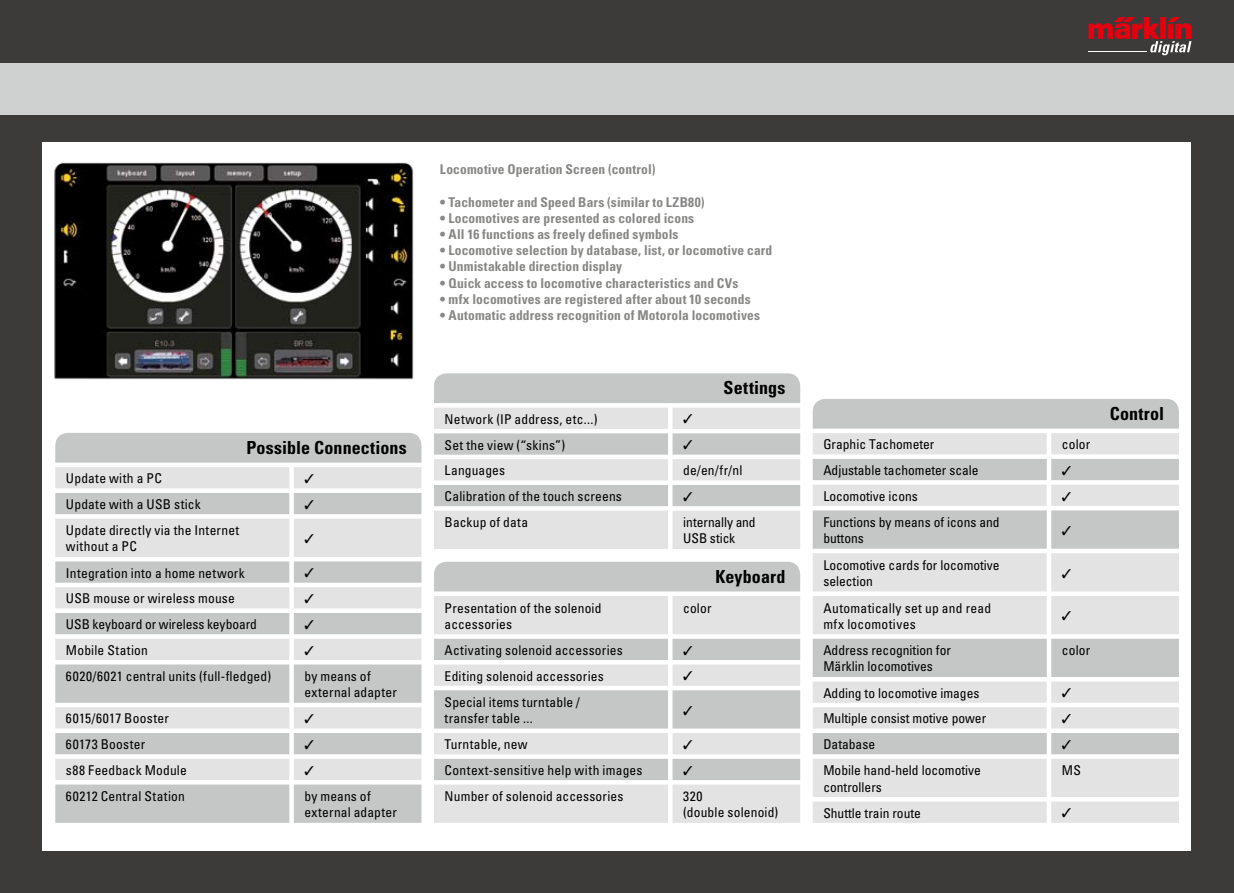
<style>
.page{position:relative;width:1234px;height:893px;background:#fff}
.page>*{position:absolute;margin:0;border:0;box-sizing:border-box;transform-origin:0 0}
.t1{font:700 condensed 18px "Univers";letter-spacing:.005em;color:#000}
.t2{font:condensed 13.5px/16.2px "Univers";letter-spacing:.01em;color:#000}
.t3{font:700 condensed 13.5px "Univers";letter-spacing:.01em;color:#878786}
</style>
<div class="page">
<div style="left:0;top:0;width:1233px;height:893px;background:#3c3b3a"></div>
<div style="left:0;top:64px;width:1233px;height:51px;background:#cfd0d0"></div>
<div style="left:43px;top:142px;width:1148px;height:708px;background:#fff"></div>
<img style="left:54px;top:162px;width:360px;height:218px">
<svg style="left:1088px;top:17px;width:103px;height:38px"></svg>
<div style="left:813px;top:433px;width:365px;height:22px;background:#e3e3e4"></div>
<svg style="left:812px;top:459px;width:366px;height:133px"></svg>
<svg style="left:812px;top:596px;width:366px;height:227px;fill:#e3e3e4"></svg>
<div style="left:812px;top:639px;width:366px;height:38px;background:#c5c6c6"></div>
<div style="left:812px;top:399px;width:366px;height:30px;background:#c5c6c6"></div>
<svg style="left:434px;top:596px;width:366px;height:158px;fill:#e3e3e4"></svg>
<div style="left:434px;top:562px;width:366px;height:29px;background:#c5c6c6"></div>
<svg style="left:434px;top:408px;width:366px;height:141px;fill:#e3e3e4"></svg>
<div style="left:434px;top:373px;width:366px;height:30px;background:#c5c6c6"></div>
<svg style="left:55px;top:467px;width:366px;height:141px;fill:#e3e3e4"></svg>
<svg style="left:55px;top:613px;width:366px;height:210px;fill:#c5c6c6"></svg>
<svg style="left:55px;top:639px;width:366px;height:141px"></svg>
<div style="left:55px;top:433px;width:366px;height:30px;background:#c5c6c6"></div>
<svg style="left:1062px;top:466px;width:8px;height:9px"></svg>
<svg style="left:1062px;top:491px;width:8px;height:10px"></svg>
<svg style="left:1062px;top:526px;width:8px;height:9px"></svg>
<svg style="left:1062px;top:568px;width:8px;height:10px"></svg>
<svg style="left:1062px;top:611px;width:8px;height:9px"></svg>
<svg style="left:1062px;top:688px;width:8px;height:9px"></svg>
<svg style="left:1062px;top:714px;width:8px;height:9px"></svg>
<svg style="left:1062px;top:740px;width:8px;height:9px"></svg>
<svg style="left:1062px;top:808px;width:8px;height:10px"></svg>
<svg style="left:434px;top:639px;width:366px;height:90px"></svg>
<svg style="left:683px;top:740px;width:9px;height:9px"></svg>
<svg style="left:434px;top:759px;width:366px;height:64px"></svg>
<svg style="left:683px;top:414px;width:9px;height:10px"></svg>
<svg style="left:434px;top:433px;width:366px;height:73px"></svg>
<svg style="left:305px;top:474px;width:8px;height:9px"></svg>
<svg style="left:55px;top:493px;width:366px;height:90px"></svg>
<svg style="left:305px;top:594px;width:8px;height:9px"></svg>
<svg style="left:305px;top:620px;width:8px;height:9px"></svg>
<svg style="left:305px;top:645px;width:8px;height:10px"></svg>
<svg style="left:305px;top:714px;width:8px;height:9px"></svg>
<svg style="left:305px;top:740px;width:8px;height:9px"></svg>
<svg style="left:305px;top:765px;width:8px;height:10px"></svg>
<p class="t1" style="left:246px;top:436px;width:162px">Possible Connections</p>
<p class="t2" style="left:66px;top:470px;width:97px">Update with a PC</p>
<p class="t2" style="left:66px;top:496px;width:136px">Update with a USB stick</p>
<p class="t2" style="left:66px;top:522px;width:175px">Update directly via the Internet without a PC</p>
<p class="t2" style="left:66px;top:564px;width:180px">Integration into a home network</p>
<p class="t2" style="left:66px;top:590px;width:170px">USB mouse or wireless mouse</p>
<p class="t2" style="left:66px;top:616px;width:192px">USB keyboard or wireless keyboard</p>
<p class="t2" style="left:66px;top:642px;width:83px">Mobile Station</p>
<p class="t2" style="left:66px;top:668px;width:207px">6020/6021 central units (full-fledged)</p>
<p class="t2" style="left:304px;top:668px;width:94px">by means of external adapter</p>
<p class="t2" style="left:66px;top:710px;width:104px">6015/6017 Booster</p>
<p class="t2" style="left:66px;top:736px;width:81px">60173 Booster</p>
<p class="t2" style="left:66px;top:762px;width:122px">s88 Feedback Module</p>
<p class="t2" style="left:66px;top:788px;width:120px">60212 Central Station</p>
<p class="t2" style="left:304px;top:788px;width:94px">by means of external adapter</p>
<p class="t3" style="left:440px;top:161px;width:217px">Locomotive Operation Screen (control)</p>
<p class="t3" style="left:440px;top:193px;width:266px">• Tachometer and Speed Bars (similar to LZB80)</p>
<p class="t3" style="left:440px;top:210px;width:256px">• Locomotives are presented as colored icons</p>
<p class="t3" style="left:440px;top:226px;width:240px">• All 16 functions as freely defined symbols</p>
<p class="t3" style="left:440px;top:242px;width:334px">• Locomotive selection by database, list, or locomotive card</p>
<p class="t3" style="left:440px;top:258px;width:184px">• Unmistakable direction display</p>
<p class="t3" style="left:440px;top:274px;width:300px">• Quick access to locomotive characteristics and CVs</p>
<p class="t3" style="left:440px;top:291px;width:312px">• mfx locomotives are registered after about 10 seconds</p>
<p class="t3" style="left:440px;top:307px;width:321px">• Automatic address recognition of Motorola locomotives</p>
<p class="t1" style="left:723px;top:377px;width:63px">Settings</p>
<p class="t2" style="left:444px;top:410px;width:154px">Network (IP address, etc...)</p>
<p class="t2" style="left:444px;top:436px;width:122px">Set the view (“skins”)</p>
<p class="t2" style="left:444px;top:462px;width:62px">Languages</p>
<p class="t2" style="left:683px;top:462px;width:61px">de/en/fr/nl</p>
<p class="t2" style="left:444px;top:488px;width:179px">Calibration of the touch screens</p>
<p class="t2" style="left:444px;top:514px;width:85px">Backup of data</p>
<p class="t2" style="left:683px;top:514px;width:74px">internally and<br>USB stick</p>
<p class="t1" style="left:715px;top:565px;width:71px">Keyboard</p>
<p class="t2" style="left:444px;top:599px;width:158px">Presentation of the solenoid accessories</p>
<p class="t2" style="left:683px;top:599px;width:30px">color</p>
<p class="t2" style="left:444px;top:642px;width:180px">Activating solenoid accessories</p>
<p class="t2" style="left:444px;top:667px;width:161px">Editing solenoid accessories</p>
<p class="t2" style="left:444px;top:694px;width:137px">Special items turntable / transfer table ...</p>
<p class="t2" style="left:444px;top:736px;width:84px">Turntable, new</p>
<p class="t2" style="left:444px;top:762px;width:199px">Context-sensitive help with images</p>
<p class="t2" style="left:444px;top:788px;width:180px">Number of solenoid accessories</p>
<p class="t2" style="left:683px;top:788px;width:97px">320<br>(double solenoid)</p>
<p class="t2" style="left:823px;top:436px;width:112px">Graphic Tachometer</p>
<p class="t2" style="left:1061px;top:436px;width:30px">color</p>
<p class="t2" style="left:823px;top:462px;width:157px">Adjustable tachometer scale</p>
<p class="t2" style="left:823px;top:487px;width:96px">Locomotive icons</p>
<p class="t2" style="left:823px;top:514px;width:178px">Functions by means of icons and buttons</p>
<p class="t2" style="left:823px;top:556px;width:178px">Locomotive cards for locomotive selection</p>
<p class="t2" style="left:823px;top:599px;width:169px">Automatically set up and read mfx locomotives</p>
<p class="t2" style="left:823px;top:642px;width:129px">Address recognition for<br>Märklin locomotives</p>
<p class="t2" style="left:1061px;top:642px;width:30px">color</p>
<p class="t2" style="left:823px;top:684px;width:157px">Adding to locomotive images</p>
<p class="t2" style="left:823px;top:710px;width:164px">Multiple consist motive power</p>
<p class="t2" style="left:823px;top:736px;width:53px">Database</p>
<p class="t2" style="left:823px;top:762px;width:159px">Mobile hand-held locomotive controllers</p>
<p class="t2" style="left:1061px;top:762px;width:21px">MS</p>
<p class="t2" style="left:823px;top:804px;width:99px">Shuttle train route</p>
<p class="t1" style="left:1109px;top:402px;width:56px">Control</p>
</div>
